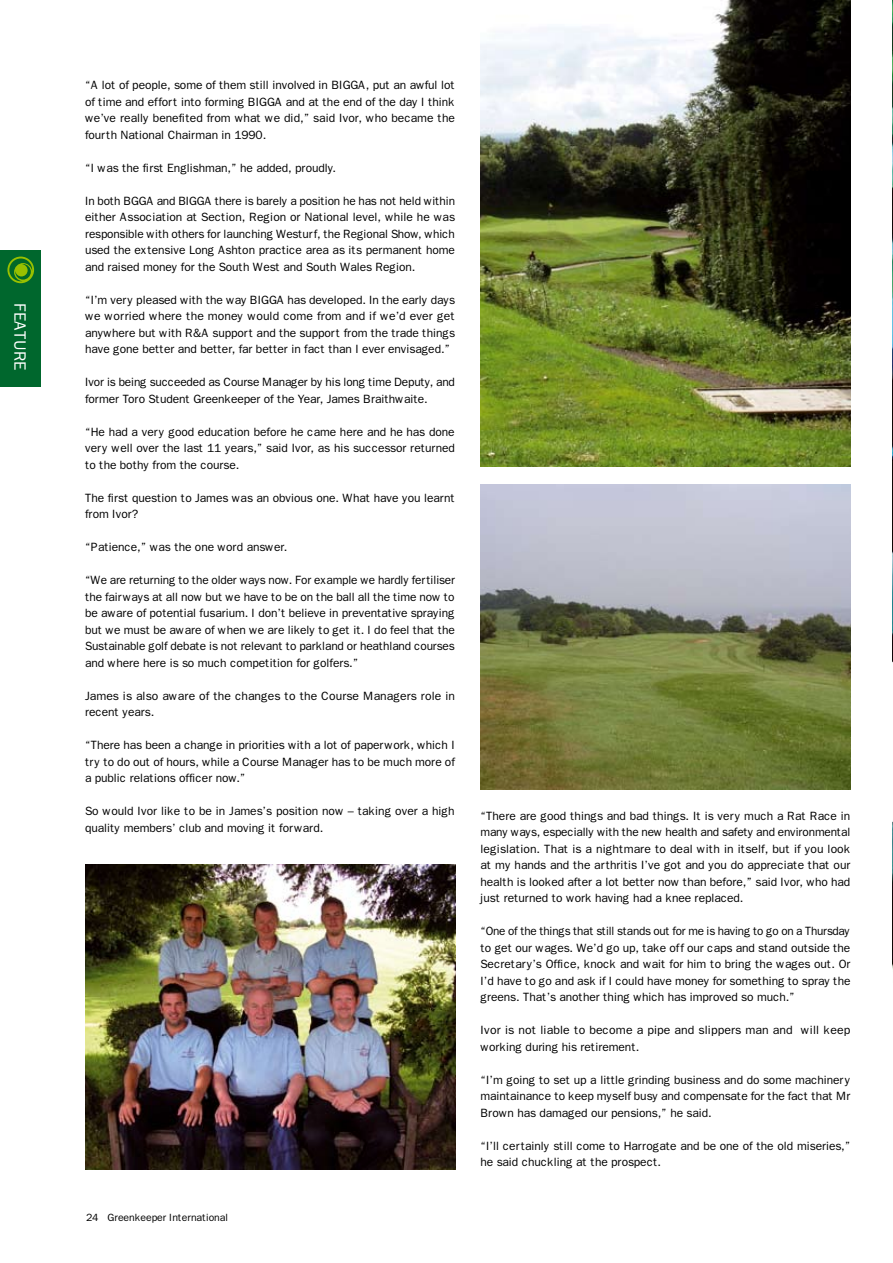
<style>
.page{position:relative;width:893px;height:1263px;background:#fff}
.page>*{position:absolute;margin:0;border:0;box-sizing:border-box;transform-origin:0 0}
.t1{font:16.5px "Franklin Gothic";letter-spacing:-.005em;color:#fff}
.t2{font:12px/16.5px "Franklin Gothic";letter-spacing:-.01em;color:#000;text-align:justify}
.t3{font:10.5px "Franklin Gothic";letter-spacing:-.01em;color:#000}
</style>
<div class="page">
<div style="left:0;top:251px;width:41px;height:136px;background:#00672d"></div>
<svg style="left:7px;top:257px;width:27px;height:26px"></svg>
<svg style="left:9px;top:258px;width:23px;height:23px"></svg>
<img style="left:892px;top:0;width:1px;height:970px">
<img style="left:85px;top:865px;width:370px;height:304px">
<img style="left:480px;top:485px;width:370px;height:304px">
<img style="left:480px;top:0;width:370px;height:466px">
<h1 class="t1" style="left:30px;top:303px;width:69px;rotate:90deg">FEATURE</h1>
<p class="t2" style="left:85px;top:77px;width:371px">“A lot of people, some of them still involved in BIGGA, put an awful lot of time and effort into forming BIGGA and at the end of the day I think we’ve really benefited from what we did,” said Ivor, who became the fourth National Chairman in 1990.</p>
<p class="t2" style="left:85px;top:160px;width:253px">“I was the first Englishman,” he added, proudly.</p>
<p class="t2" style="left:85px;top:193px;width:372px">In both BGGA and BIGGA there is barely a position he has not held within either Association at Section, Region or National level, while he was responsible with others for launching Westurf, the Regional Show, which used the extensive Long Ashton practice area as its permanent home and raised money for the South West and South Wales Region.</p>
<p class="t2" style="left:85px;top:292px;width:371px">“I’m very pleased with the way BIGGA has developed. In the early days we worried where the money would come from and if we’d ever get anywhere but with R&amp;A support and the support from the trade things have gone better and better, far better in fact than I ever envisaged.”</p>
<p class="t2" style="left:85px;top:374px;width:371px">Ivor is being succeeded as Course Manager by his long time Deputy, and former Toro Student Greenkeeper of the Year, James Braithwaite.</p>
<p class="t2" style="left:85px;top:424px;width:371px">“He had a very good education before he came here and he has done very well over the last 11 years,” said Ivor, as his successor returned to the bothy from the course.</p>
<p class="t2" style="left:85px;top:490px;width:371px">The first question to James was an obvious one. What have you learnt from Ivor?</p>
<p class="t2" style="left:85px;top:539px;width:204px">“Patience,” was the one word answer.</p>
<p class="t2" style="left:85px;top:572px;width:372px">“We are returning to the older ways now. For example we hardly fertiliser the fairways at all now but we have to be on the ball all the time now to be aware of potential fusarium. I don’t believe in preventative spraying but we must be aware of when we are likely to get it. I do feel that the Sustainable golf debate is not relevant to parkland or heathland courses and where here is so much competition for golfers.”</p>
<p class="t2" style="left:85px;top:688px;width:371px">James is also aware of the changes to the Course Managers role in recent years.</p>
<p class="t2" style="left:85px;top:737px;width:371px">“There has been a change in priorities with a lot of paperwork, which I try to do out of hours, while a Course Manager has to be much more of a public relations officer now.”</p>
<p class="t2" style="left:85px;top:803px;width:371px">So would Ivor like to be in James’s position now – taking over a high quality members’ club and moving it forward.</p>
<p class="t2" style="left:480px;top:807px;width:372px">“There are good things and bad things. It is very much a Rat Race in many ways, especially with the new health and safety and environmental legislation. That is a nightmare to deal with in itself, but if you look at my hands and the arthritis I’ve got and you do appreciate that our health is looked after a lot better now than before,” said Ivor, who had just returned to work having had a knee replaced.</p>
<p class="t2" style="left:480px;top:923px;width:372px">“One of the things that still stands out for me is having to go on a Thursday to get our wages. We’d go up, take off our caps and stand outside the Secretary’s Office, knock and wait for him to bring the wages out. Or I’d have to go and ask if I could have money for something to spray the greens. That’s another thing which has improved so much.”</p>
<p class="t2" style="left:480px;top:1022px;width:371px">Ivor is not liable to become a pipe and slippers man and will keep working during his retirement.</p>
<p class="t2" style="left:480px;top:1071px;width:372px">“I’m going to set up a little grinding business and do some machinery maintainance to keep myself busy and compensate for the fact that Mr Brown has damaged our pensions,” he said.</p>
<p class="t2" style="left:480px;top:1137px;width:371px">“I’ll certainly still come to Harrogate and be one of the old miseries,” he said chuckling at the prospect.</p>
<p class="t3" style="left:86px;top:1212px;width:144px">24 Greenkeeper International</p>
</div>
